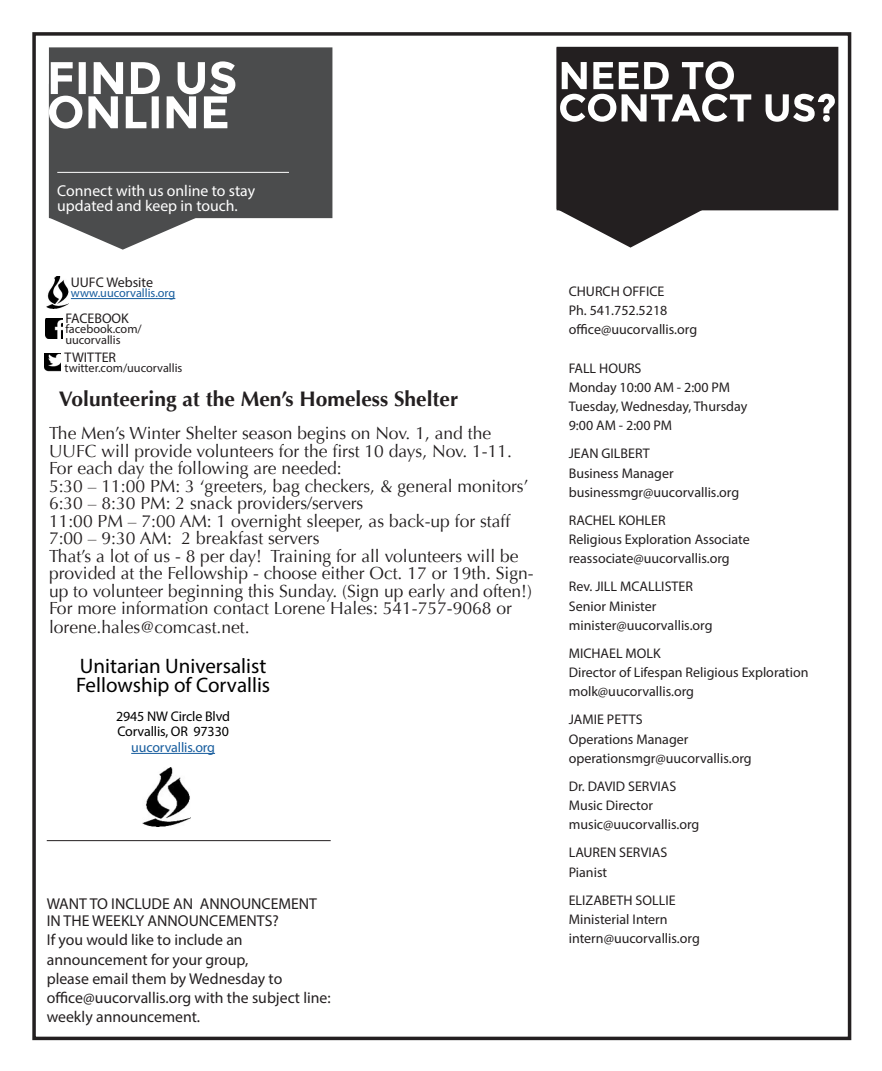
<style>
.page{position:relative;width:882px;height:1071px;background:#fff}
.page>*{position:absolute;margin:0;border:0;box-sizing:border-box;transform-origin:0 0}
.t1{font:21px/19.2px "Myriad Pro";color:#000}
.t2{font:700 21px "Optima";color:#231f20}
.t3{font:17.5px/17.8px "Optima";color:#231f20}
.t4{font:15.75px/17.5px "Myriad Pro";color:#231f20}
.t5{font:15.75px "Myriad Pro";color:#fff}
.t6{font:14px/19.2px "Myriad Pro";color:#231f20}
.t7{font:14px "Myriad Pro";letter-spacing:-.01em;color:#000}
.t8{font:14px "Myriad Pro";letter-spacing:-.01em;color:#175d9e}
.t9{font:12.25px/10.5px "Myriad Pro";color:#231f20}
.t10{font:12.25px "Myriad Pro";color:#175d9e}
</style>
<div class="page">
<div style="left:32px;top:32px;width:819px;height:1008px;border:4px solid #231f20"></div>
<hr style="left:131px;top:753px;width:84px;height:1px;background:#175d9e">
<img style="left:143px;top:768px;width:47px;height:59px">
<div style="left:49px;top:47px;width:283px;height:171px;background:#4b4c4d"></div>
<hr style="left:57px;top:172px;width:232px;height:1px;background:#fff">
<svg style="left:49px;top:61px;width:186px;height:189px"></svg>
<hr style="left:47px;top:840px;width:284px;height:1px;background:#231f20">
<img style="left:45px;top:353px;width:15px;height:19px">
<img style="left:45px;top:318px;width:17px;height:21px">
<hr style="left:71px;top:298px;width:104px;height:1px;background:#175d9e">
<img style="left:46px;top:276px;width:22px;height:33px">
<svg style="left:557px;top:47px;width:278px;height:201px"></svg>
<p class="t5" style="left:57px;top:181px;width:199px">Connect with us online to stay</p>
<p class="t5" style="left:57px;top:196px;width:182px">updated and keep in touch.</p>
<p class="t6" style="left:71px;top:272px;width:84px">UUFC Website</p>
<p class="t10" style="left:71px;top:286px;width:106px">www.uucorvallis.org</p>
<p class="t6" style="left:65px;top:308px;width:65px">FACEBOOK</p>
<p class="t9" style="left:65px;top:324px;width:78px">facebook.com/ uucorvallis</p>
<p class="t6" style="left:65px;top:347px;width:53px">TWITTER</p>
<p class="t9" style="left:65px;top:363px;width:119px">twitter.com/uucorvallis</p>
<p class="t2" style="left:59px;top:387px;width:401px">Volunteering at the Men’s Homeless Shelter</p>
<p class="t3" style="left:49px;top:425px;width:465px">The Men’s Winter Shelter season begins on Nov. 1, and the<br>UUFC will provide volunteers for the first 10 days, Nov. 1-11.<br>For each day the following are needed:</p>
<p class="t3" style="left:49px;top:477px;width:481px">5:30 – 11:00 PM: 3 ‘greeters, bag checkers, &amp; general monitors’</p>
<p class="t3" style="left:49px;top:495px;width:316px">6:30 – 8:30 PM: 2 snack providers/servers</p>
<p class="t3" style="left:49px;top:512px;width:463px">11:00 PM – 7:00 AM: 1 overnight sleeper, as back-up for staff</p>
<p class="t3" style="left:49px;top:530px;width:272px">7:00 – 9:30 AM: 2 breakfast servers</p>
<p class="t3" style="left:49px;top:547px;width:486px">That’s a lot of us - 8 per day! Training for all volunteers will be provided at the Fellowship - choose either Oct. 17 or 19th. Sign&shy;up to volunteer beginning this Sunday. (Sign up early and often!)<br>For more information contact Lorene Hales: 541-757-9068 or lorene.hales@comcast.net.</p>
<p class="t1" style="left:76px;top:656px;width:196px">Unitarian Universalist<br>Fellowship of Corvallis</p>
<p class="t7" style="left:116px;top:707px;width:115px">2945 NW Circle Blvd</p>
<p class="t7" style="left:117px;top:723px;width:113px">Corvallis, OR 97330</p>
<p class="t8" style="left:131px;top:739px;width:85px">uucorvallis.org</p>
<p class="t4" style="left:47px;top:894px;width:272px">WANT TO INCLUDE AN ANNOUNCEMENT<br>IN THE WEEKLY ANNOUNCEMENTS?</p>
<p class="t4" style="left:47px;top:931px;width:197px">If you would like to include an</p>
<p class="t4" style="left:47px;top:950px;width:203px">announcement for your group,</p>
<p class="t4" style="left:47px;top:970px;width:237px">please email them by Wednesday to</p>
<p class="t4" style="left:47px;top:988px;width:285px;line-height:19.2px">office@uucorvallis.org with the subject line: weekly announcement.</p>
<p class="t6" style="left:569px;top:281px;width:97px">CHURCH OFFICE</p>
<p class="t6" style="left:569px;top:300px;width:100px">Ph. 541.752.5218</p>
<p class="t6" style="left:569px;top:320px;width:130px">office@uucorvallis.org</p>
<p class="t6" style="left:569px;top:358px;width:74px">FALL HOURS</p>
<p class="t6" style="left:569px;top:377px;width:180px">Monday 10:00 AM - 2:00 PM<br>Tuesday, Wednesday, Thursday</p>
<p class="t6" style="left:569px;top:416px;width:105px">9:00 AM - 2:00 PM</p>
<p class="t6" style="left:569px;top:444px;width:82px">JEAN GILBERT</p>
<p class="t6" style="left:569px;top:463px;width:106px">Business Manager</p>
<p class="t6" style="left:569px;top:482px;width:172px">businessmgr@uucorvallis.org</p>
<p class="t6" style="left:569px;top:510px;width:98px">RACHEL KOHLER</p>
<p class="t6" style="left:569px;top:530px;width:183px">Religious Exploration Associate</p>
<p class="t6" style="left:569px;top:549px;width:162px">reassociate@uucorvallis.org</p>
<p class="t6" style="left:569px;top:577px;width:126px">Rev. JILL MCALLISTER</p>
<p class="t6" style="left:569px;top:596px;width:89px">Senior Minister</p>
<p class="t6" style="left:569px;top:615px;width:145px">minister@uucorvallis.org</p>
<p class="t6" style="left:569px;top:643px;width:93px">MICHAEL MOLK</p>
<p class="t6" style="left:569px;top:663px;width:241px">Director of Lifespan Religious Exploration</p>
<p class="t6" style="left:569px;top:682px;width:127px">molk@uucorvallis.org</p>
<p class="t6" style="left:569px;top:710px;width:75px">JAMIE PETTS</p>
<p class="t6" style="left:569px;top:729px;width:121px">Operations Manager</p>
<p class="t6" style="left:569px;top:748px;width:184px">operationsmgr@uucorvallis.org</p>
<p class="t6" style="left:569px;top:776px;width:109px">Dr. DAVID SERVIAS</p>
<p class="t6" style="left:569px;top:796px;width:86px">Music Director</p>
<p class="t6" style="left:569px;top:815px;width:132px">music@uucorvallis.org</p>
<p class="t6" style="left:569px;top:843px;width:100px">LAUREN SERVIAS</p>
<p class="t6" style="left:569px;top:862px;width:40px">Pianist</p>
<p class="t6" style="left:569px;top:890px;width:108px">ELIZABETH SOLLIE</p>
<p class="t6" style="left:569px;top:909px;width:100px">Ministerial Intern</p>
<p class="t6" style="left:569px;top:929px;width:133px">intern@uucorvallis.org</p>
</div>
